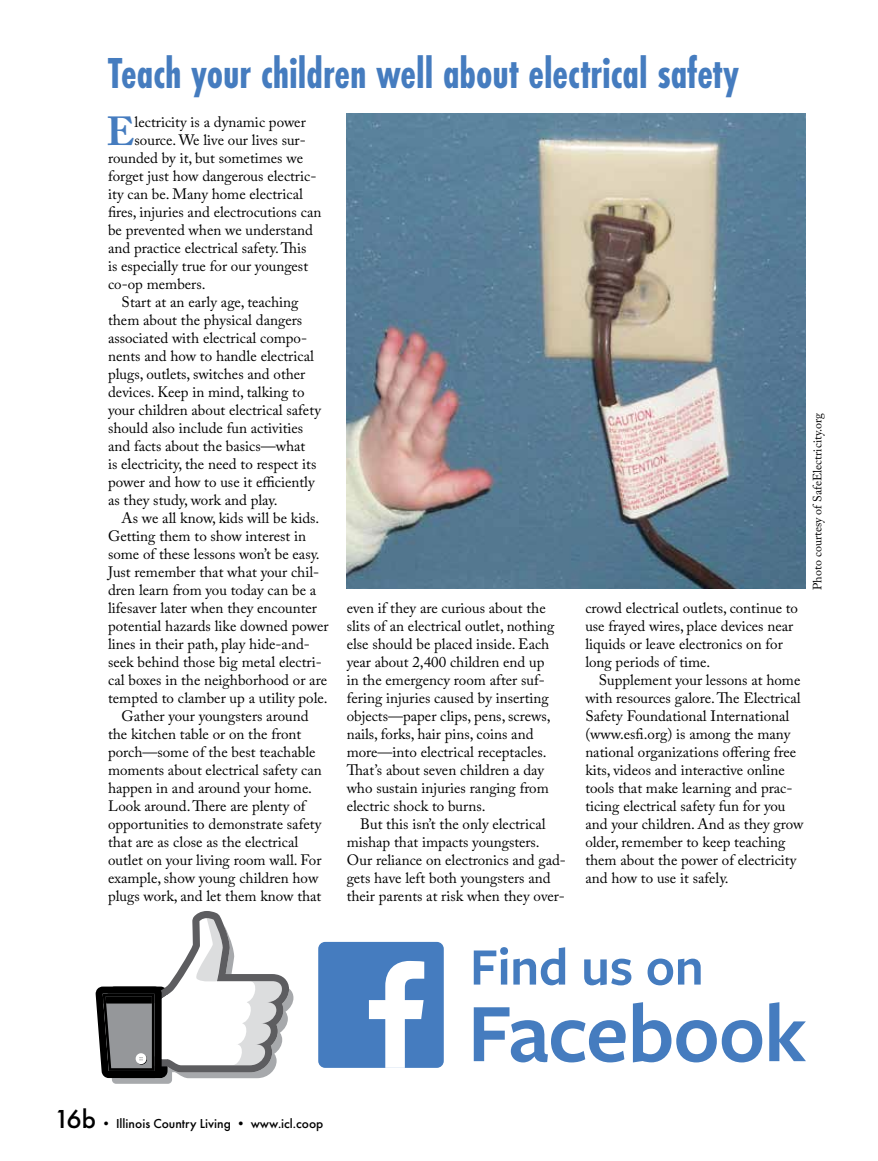
<style>
.page{position:relative;width:878px;height:1161px;background:#fff}
.page>*{position:absolute;margin:0;border:0;box-sizing:border-box;transform-origin:0 0}
.t1{font:700 45px "Futura PT Cond";color:#457cbf;scale:.93 1}
.t2{font:700 40.35px "Adobe Caslon Pro";color:#457cbf}
.t3{font:15px/18px "Adobe Caslon Pro";color:#000}
.t4{font:500 13.5px "Futura PT";color:#000}
.t5{font:12px "Adobe Caslon Pro";color:#000}
.s1{font-size:27px}
</style>
<div class="page">
<svg style="left:474px;top:947px;width:91px;height:38px"></svg>
<svg style="left:584px;top:959px;width:47px;height:26px"></svg>
<svg style="left:647px;top:959px;width:53px;height:26px"></svg>
<svg style="left:474px;top:1007px;width:151px;height:56px"></svg>
<svg style="left:633px;top:1002px;width:129px;height:60px"></svg>
<svg style="left:769px;top:1002px;width:36px;height:59px"></svg>
<div style="left:318px;top:942px;width:126px;height:126px;background:#457cbf;border-radius:7px"></div>
<svg style="left:369px;top:961px;width:55px;height:107px"></svg>
<svg style="left:95px;top:911px;width:198px;height:173px"></svg>
<img style="left:346px;top:114px;width:460px;height:474px">
<h1 class="t1" style="left:108px;top:47px;width:679px">Teach your children well about electrical safety</h1>
<h2 class="t2" style="left:107px;top:107px;width:30px">E</h2>
<p class="t3" style="left:135px;top:112px;width:173px">lectricity is a dynamic power</p>
<p class="t3" style="left:135px;top:130px;width:173px">source. We live our lives sur-</p>
<p class="t3" style="left:108px;top:148px;width:196px">rounded by it, but sometimes we</p>
<p class="t3" style="left:108px;top:166px;width:210px">forget just how dangerous electric-</p>
<p class="t3" style="left:108px;top:184px;width:196px">ity can be. Many home electrical</p>
<p class="t3" style="left:108px;top:202px;width:215px">fires, injuries and electrocutions can</p>
<p class="t3" style="left:108px;top:220px;width:206px">be prevented when we understand</p>
<p class="t3" style="left:108px;top:238px;width:200px">and practice electrical safety. This</p>
<p class="t3" style="left:108px;top:256px;width:201px">is especially true for our youngest</p>
<p class="t3" style="left:108px;top:274px;width:99px">co-op members.</p>
<p class="t3" style="left:122px;top:292px;width:178px">Start at an early age, teaching</p>
<p class="t3" style="left:108px;top:310px;width:196px">them about the physical dangers</p>
<p class="t3" style="left:108px;top:328px;width:201px">associated with electrical compo-</p>
<p class="t3" style="left:108px;top:346px;width:207px">nents and how to handle electrical</p>
<p class="t3" style="left:108px;top:364px;width:199px">plugs, outlets, switches and other</p>
<p class="t3" style="left:108px;top:382px;width:198px">devices. Keep in mind, talking to</p>
<p class="t3" style="left:108px;top:400px;width:214px">your children about electrical safety</p>
<p class="t3" style="left:108px;top:418px;width:197px">should also include fun activities</p>
<p class="t3" style="left:108px;top:436px;width:199px">and facts about the basics—what</p>
<p class="t3" style="left:108px;top:454px;width:210px">is electricity, the need to respect its</p>
<p class="t3" style="left:108px;top:472px;width:208px">power and how to use it efficiently</p>
<p class="t3" style="left:108px;top:490px;width:171px">as they study, work and play.</p>
<p class="t3" style="left:122px;top:508px;width:199px">As we all know, kids will be kids.</p>
<p class="t3" style="left:108px;top:526px;width:199px">Getting them to show interest in</p>
<p class="t3" style="left:108px;top:544px;width:213px">some of these lessons won’t be easy.</p>
<p class="t3" style="left:108px;top:562px;width:213px">Just remember that what your chil-</p>
<p class="t3" style="left:108px;top:580px;width:210px">dren learn from you today can be a</p>
<p class="t3" style="left:108px;top:598px;width:210px">lifesaver later when they encounter</p>
<p class="t3" style="left:108px;top:616px;width:222px">potential hazards like downed power</p>
<p class="t3" style="left:108px;top:634px;width:203px">lines in their path, play hide-and-</p>
<p class="t3" style="left:108px;top:652px;width:215px">seek behind those big metal electri-</p>
<p class="t3" style="left:108px;top:670px;width:220px">cal boxes in the neighborhood or are</p>
<p class="t3" style="left:108px;top:688px;width:221px">tempted to clamber up a utility pole.</p>
<p class="t3" style="left:122px;top:706px;width:188px">Gather your youngsters around</p>
<p class="t3" style="left:108px;top:724px;width:195px">the kitchen table or on the front</p>
<p class="t3" style="left:108px;top:742px;width:209px">porch—some of the best teachable</p>
<p class="t3" style="left:108px;top:760px;width:215px">moments about electrical safety can</p>
<p class="t3" style="left:108px;top:778px;width:205px">happen in and around your home.</p>
<p class="t3" style="left:108px;top:796px;width:199px">Look around. There are plenty of</p>
<p class="t3" style="left:108px;top:814px;width:215px">opportunities to demonstrate safety</p>
<p class="t3" style="left:108px;top:832px;width:192px">that are as close as the electrical</p>
<p class="t3" style="left:108px;top:850px;width:215px">outlet on your living room wall. For</p>
<p class="t3" style="left:108px;top:868px;width:212px">example, show young children how</p>
<p class="t3" style="left:108px;top:886px;width:215px">plugs work, and let them know that</p>
<p class="t3" style="left:347px;top:599px;width:209px">even if they are curious about the slits of an electrical outlet, nothing else should be placed inside. Each year about 2,400 children end up in the emergency room after suf&shy;fering injuries caused by inserting objects—paper clips, pens, screws, nails, forks, hair pins, coins and more—into electrical receptacles.<br>That’s about seven children a day who sustain injuries ranging from electric shock to burns.</p>
<p class="t3" style="left:347px;top:815px;width:221px;text-indent:14px">But this isn’t the only electrical mishap that impacts youngsters.<br>Our reliance on electronics and gad&shy;gets have left both youngsters and their parents at risk when they over-</p>
<p class="t3" style="left:585px;top:599px;width:214px">crowd electrical outlets, continue to use frayed wires, place devices near liquids or leave electronics on for long periods of time.</p>
<p class="t3" style="left:585px;top:671px;width:220px;text-indent:14px">Supplement your lessons at home with resources galore. The Electrical Safety Foundational International (www.esfi.org) is among the many national organizations offering free kits, videos and interactive online tools that make learning and prac&shy;ticing electrical safety fun for you and your children. And as they grow older, remember to keep teaching them about the power of electricity and how to use it safely.</p>
<p class="t5" style="left:810px;top:590px;width:178px;rotate:-90deg">Photo courtesy of SafeElectricity.org</p>
<p class="t4" style="left:54px;top:1115px;width:270px"><span class="s1">16b</span> • Illinois Country Living • www.icl.coop</p>
</div>
